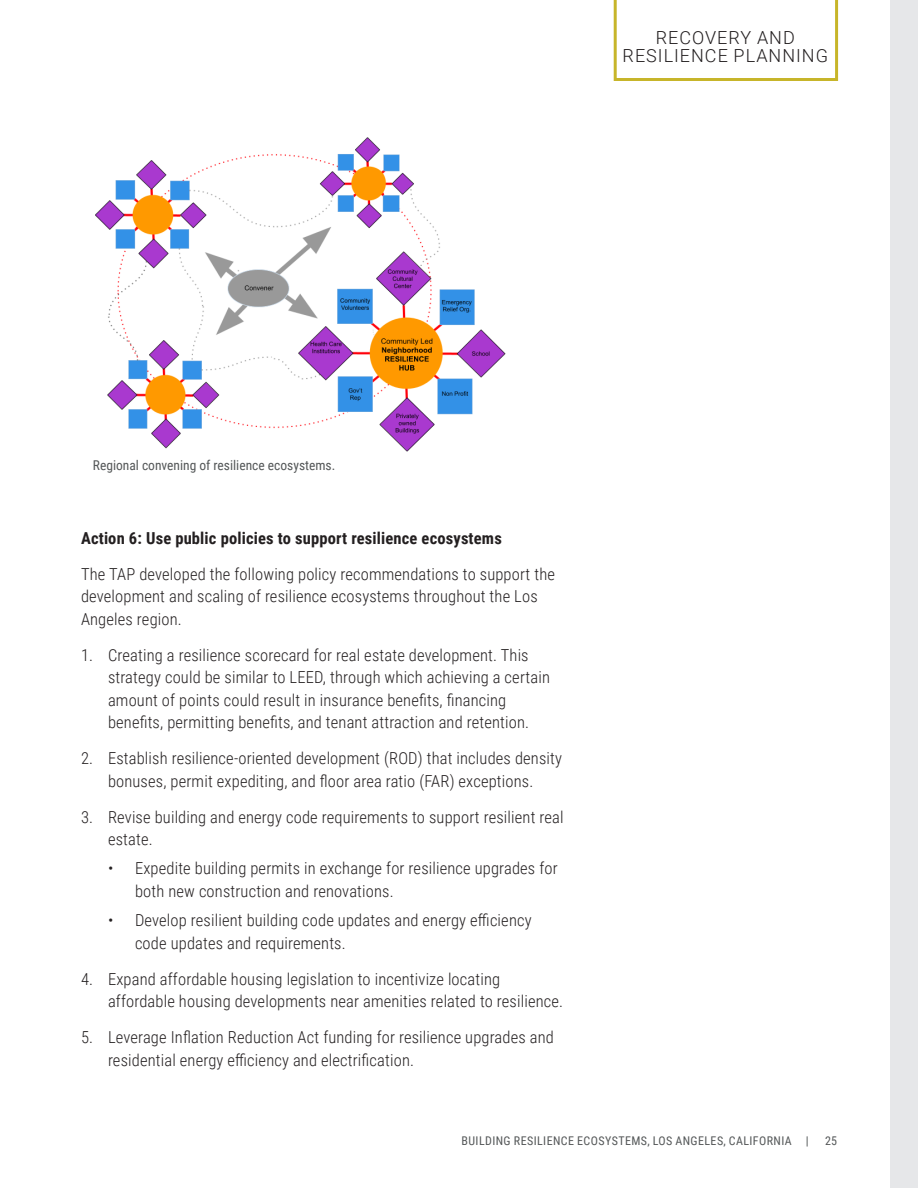
<style>
.page{position:relative;width:918px;height:1188px;background:#fff}
.page>*{position:absolute;margin:0;border:0;box-sizing:border-box;transform-origin:0 0}
.BODY_TXT{font:300 18px/18px "Roboto";letter-spacing:.055em;color:#231f20;text-align:center}
.Body{font:300 16.5px/22.5px "Roboto Condensed";letter-spacing:.01em;color:#231f20}
.Body-2{font:700 16.5px "Roboto Condensed";letter-spacing:.01em;color:#231f20}
.t1{font:13.5px "Roboto Condensed";color:#545758}
.t2{font:12px "Roboto Condensed";letter-spacing:.035em;color:#545758}
</style>
<div class="page">
<div style="left:890px;top:0;width:28px;height:1188px;background:#e6e7e9"></div>
<svg style="left:614px;top:0;width:224px;height:81px"></svg>
<img style="left:95px;top:137px;width:411px;height:315px">
<p class="BODY_TXT" style="left:623px;top:28px;width:207px">RECOVERY AND<br>RESILIENCE PLANNING</p>
<p class="t1" style="left:93px;top:456px;width:244px">Regional convening of resilience ecosystems.</p>
<p class="Body-2" style="left:81px;top:526px;width:422px">Action 6: Use public policies to support resilience ecosystems</p>
<p class="Body" style="left:81px;top:562px;width:476px">The TAP developed the following policy recommendations to support the development and scaling of resilience ecosystems throughout the Los<br>Angeles region.</p>
<p class="Body" style="left:108px;top:643px;width:444px;text-indent:-27px">1. Creating a resilience scorecard for real estate development. This strategy could be similar to LEED, through which achieving a certain amount of points could result in insurance benefits, financing benefits, permitting benefits, and tenant attraction and retention.</p>
<p class="Body" style="left:81px;top:747px;width:483px;text-align:center">2. Establish resilience-oriented development (ROD) that includes density bonuses, permit expediting, and floor area ratio (FAR) exceptions.</p>
<p class="Body" style="left:108px;top:805px;width:457px;text-indent:-27px">3. Revise building and energy code requirements to support resilient real estate.</p>
<p class="Body" style="left:135px;top:857px;width:424px;text-indent:-27px">• Expedite building permits in exchange for resilience upgrades for both new construction and renovations.</p>
<p class="Body" style="left:135px;top:909px;width:398px;text-indent:-27px">• Develop resilient building code updates and energy efficiency code updates and requirements.</p>
<p class="Body" style="left:108px;top:967px;width:457px;text-indent:-27px">4. Expand affordable housing legislation to incentivize locating affordable housing developments near amenities related to resilience.</p>
<p class="Body" style="left:108px;top:1026px;width:447px;text-indent:-27px">5. Leverage Inflation Reduction Act funding for resilience upgrades and residential energy efficiency and electrification.</p>
<p class="t2" style="left:461px;top:1132px;width:349px">BUILDING RESILIENCE ECOSYSTEMS, LOS ANGELES, CALIFORNIA |</p>
<p class="t2" style="left:825px;top:1132px;width:13px">25</p>
</div>
